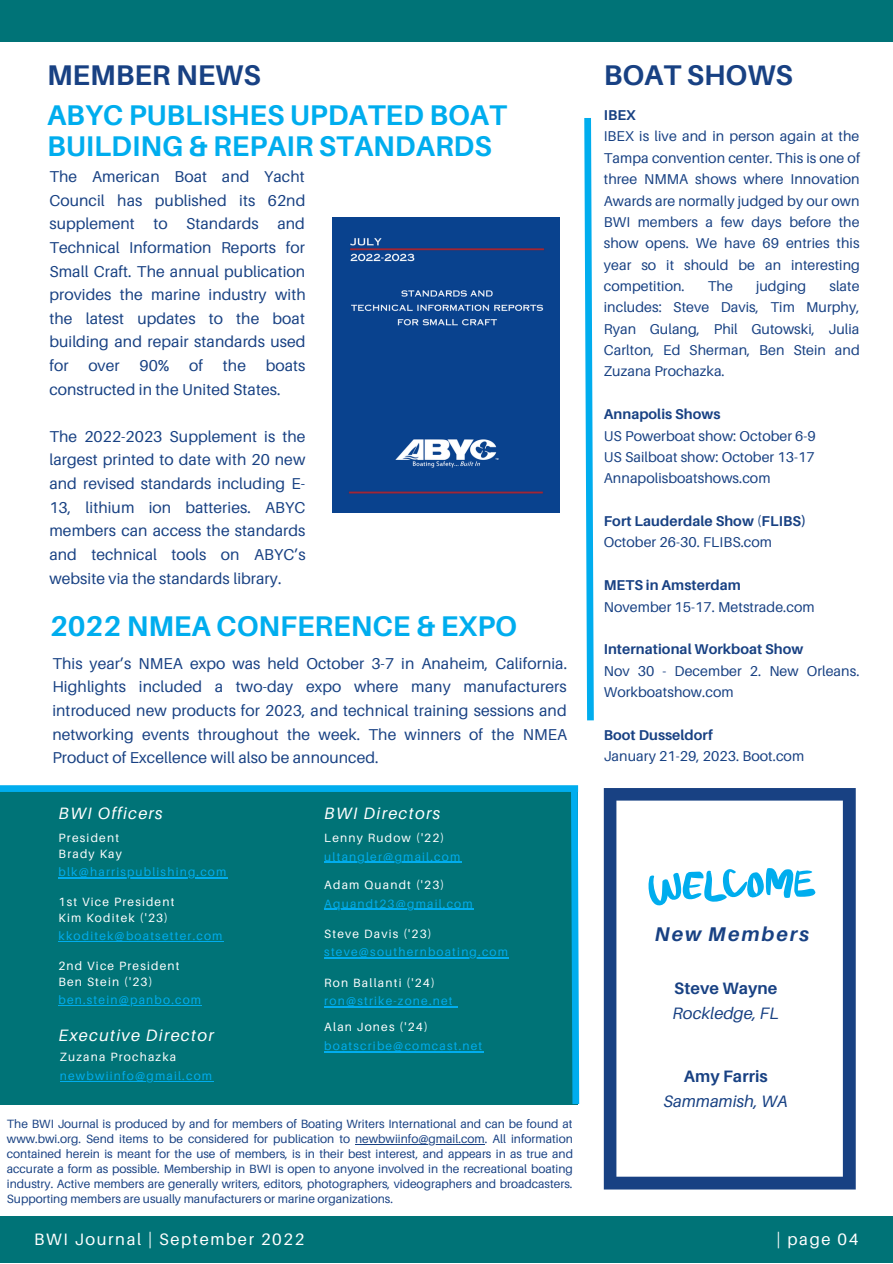
<style>
.page{position:relative;width:893px;height:1264px;background:#fff}
.page>*{position:absolute;margin:0;border:0;box-sizing:border-box;transform-origin:0 0}
.t1{font:700 28.5px/30.3px "Aileron";color:#00adee}
.t2{font:700 28.5px "Aileron";color:#184183}
.t3{font:italic 700 19.8px "Aileron";letter-spacing:.1em;color:#184183}
.t4{font:italic 16.5px "Aileron";letter-spacing:.08em;color:#fff}
.t5{font:16.5px "Aileron";letter-spacing:.1em;color:#fff}
.t6{font:italic 16.5px "Aileron";letter-spacing:.005em;color:#184183}
.t7{font:700 16.5px "Aileron";letter-spacing:.005em;color:#184183}
.t8{font:15.75px/23.5px "Aileron";letter-spacing:.005em;color:#184183;text-align:justify}
.t9{font:14.25px/21.3px "Aileron";letter-spacing:.005em;color:#184183;text-align:justify}
.t10{font:700 14.25px/21.3px "Aileron";letter-spacing:.005em;color:#184183}
.t11{font:12px/15px "Aileron";color:#184183;text-align:justify}
.t12{font:12px "Aileron";letter-spacing:.1em;color:#00adee}
.t13{font:12px/15.8px "Aileron";letter-spacing:.1em;color:#fff}
.s1{font-weight:400}
</style>
<div class="page">
<div style="left:0;top:1216px;width:892px;height:46px;background:#007377"></div>
<div style="left:0;top:0;width:892px;height:42px;background:#007377"></div>
<svg style="left:603px;top:788px;width:252px;height:401px"></svg>
<svg style="left:648px;top:867px;width:167px;height:39px"></svg>
<svg style="left:584px;top:118px;width:9px;height:602px"></svg>
<img style="left:332px;top:218px;width:227px;height:294px">
<hr style="left:355px;top:1143px;width:129px;height:1px;background:#184183">
<div style="left:0;top:785px;width:579px;height:319px;background:#007377"></div>
<hr style="left:60px;top:1080px;width:153px;height:1px;background:#00adee">
<h1 class="t2" style="left:47px;top:57px;width:215px">MEMBER NEWS</h1>
<h1 class="t2" style="left:603px;top:57px;width:190px">BOAT SHOWS</h1>
<h1 class="t1" style="left:47px;top:100px;width:461px">ABYC PUBLISHES UPDATED BOAT<br>BUILDING &amp; REPAIR STANDARDS</h1>
<p class="t8" style="left:49px;top:164px;width:258px">The American Boat and Yacht Council has published its 62nd supplement to Standards and Technical Information Reports for Small Craft. The annual publication provides the marine industry with the latest updates to the boat building and repair standards used for</p>
<p class="t8" style="left:88px;top:353px;width:33px">over</p>
<p class="t8" style="left:139px;top:353px;width:32px">90%</p>
<p class="t8" style="left:189px;top:353px;width:15px">of</p>
<p class="t8" style="left:223px;top:353px;width:25px">the</p>
<p class="t8" style="left:49px;top:353px;width:257px;text-indent:216px">boats constructed in the United States.</p>
<p class="t8" style="left:49px;top:424px;width:258px">The 2022-2023 Supplement is the largest printed to date with 20 new and revised standards including E-13, lithium ion batteries. ABYC members can access the standards and technical tools on ABYC’s website via the standards library.</p>
<h1 class="t1" style="left:50px;top:610px;width:468px">2022 NMEA CONFERENCE &amp; EXPO</h1>
<p class="t8" style="left:52px;top:651px;width:516px">This year’s NMEA expo was held October 3-7 in Anaheim, California.<br>Highlights included a two-day expo where many manufacturers introduced new products for 2023, and technical training sessions and networking events throughout the week. The winners of the NMEA Product of Excellence will also be announced.</p>
<p class="t4" style="left:59px;top:803px;width:105px">BWI Officers</p>
<p class="t4" style="left:324px;top:803px;width:117px">BWI Directors</p>
<p class="t13" style="left:59px;top:829px;width:65px">President<br>Brady Kay</p>
<p class="t12" style="left:59px;top:864px;width:169px">blk@harrispublishing.com</p>
<p class="t13" style="left:59px;top:894px;width:117px">1st Vice President<br>Kim Koditek ('23)</p>
<p class="t12" style="left:59px;top:928px;width:165px">kkoditek@boatsetter.com</p>
<p class="t13" style="left:58px;top:958px;width:123px">2nd Vice President<br>Ben Stein ('23)</p>
<p class="t12" style="left:58px;top:992px;width:144px">ben.stein@panbo.com</p>
<p class="t4" style="left:59px;top:1024px;width:156px">Executive Director</p>
<p class="t13" style="left:60px;top:1048px;width:118px">Zuzana Prochazka</p>
<p class="t12" style="left:60px;top:1068px;width:154px">newbwiinfo@gmail.com</p>
<p class="t13" style="left:324px;top:829px;width:122px">Lenny Rudow ('22)</p>
<p class="t12" style="left:324px;top:849px;width:137px">ultangler@gmail.com</p>
<p class="t13" style="left:324px;top:876px;width:121px">Adam Quandt ('23)</p>
<p class="t12" style="left:324px;top:896px;width:150px">Aquandt23@gmail.com</p>
<p class="t13" style="left:324px;top:925px;width:109px">Steve Davis ('23)</p>
<p class="t12" style="left:324px;top:944px;width:185px">steve@southernboating.com</p>
<p class="t13" style="left:324px;top:974px;width:112px">Ron Ballanti ('24)</p>
<p class="t12" style="left:324px;top:993px;width:130px">ron@strike-zone.net</p>
<p class="t13" style="left:324px;top:1018px;width:105px">Alan Jones ('24)</p>
<p class="t12" style="left:324px;top:1038px;width:159px">boatscribe@comcast.net</p>
<p class="t10" style="left:603px;top:104px;width:34px">IBEX</p>
<p class="t9" style="left:603px;top:125px;width:258px">IBEX is live and in person again at the Tampa convention center. This is one of three NMMA shows where Innovation Awards are normally judged by our own BWI members a few days before the show opens. We have 69 entries this year so it should be an interesting competition.</p>
<p class="t9" style="left:707px;top:275px;width:27px">The</p>
<p class="t9" style="left:756px;top:275px;width:52px">judging</p>
<p class="t9" style="left:603px;top:275px;width:257px;text-indent:225px">slate includes: Steve Davis, Tim Murphy, Ryan Gulang, Phil Gutowski, Julia Carlton, Ed Sherman, Ben Stein and Zuzana Prochazka.</p>
<p class="t10" style="left:603px;top:403px;width:118px">Annapolis Shows</p>
<p class="t9" style="left:603px;top:424px;width:213px">US Powerboat show: October 6-9<br>US Sailboat show: October 13-17<br>Annapolisboatshows.com</p>
<p class="t10" style="left:603px;top:510px;width:204px">Fort Lauderdale Show <span class="s1">(</span>FLIBS)<br><span class="s1">October 26-30. FLIBS.com</span></p>
<p class="t10" style="left:603px;top:574px;width:139px">METS in Amsterdam</p>
<p class="t9" style="left:603px;top:595px;width:212px">November 15-17. Metstrade.com</p>
<p class="t10" style="left:603px;top:638px;width:201px">International Workboat Show</p>
<p class="t9" style="left:603px;top:659px;width:257px">Nov 30 - December 2. New Orleans.<br>Workboatshow.com</p>
<p class="t10" style="left:603px;top:723px;width:111px">Boot Dusseldorf</p>
<p class="t9" style="left:603px;top:745px;width:202px">January 21-29, 2023. Boot.com</p>
<p class="t3" style="left:654px;top:922px;width:156px">New Members</p>
<p class="t7" style="left:674px;top:978px;width:105px">Steve Wayne</p>
<p class="t6" style="left:672px;top:1003px;width:108px">Rockledge, FL</p>
<p class="t7" style="left:684px;top:1065px;width:85px">Amy Farris</p>
<p class="t6" style="left:663px;top:1090px;width:125px">Sammamish, WA</p>
<p class="t11" style="left:7px;top:1115px;width:567px">The BWI Journal is produced by and for members of Boating Writers International and can be found at www.bwi.org. Send items to be considered for publication to newbwiinfo@gmail.com. All information contained herein is meant for the use of members, is in their best interest, and appears in as true and accurate a form as possible. Membership in BWI is open to anyone involved in the recreational boating industry. Active members are generally writers, editors, photographers, videographers and broadcasters.<br>Supporting members are usually manufacturers or marine organizations.</p>
<p class="t5" style="left:34px;top:1229px;width:272px">BWI Journal | September 2022</p>
<p class="t5" style="left:776px;top:1228px;width:83px">| page 04</p>
</div>
